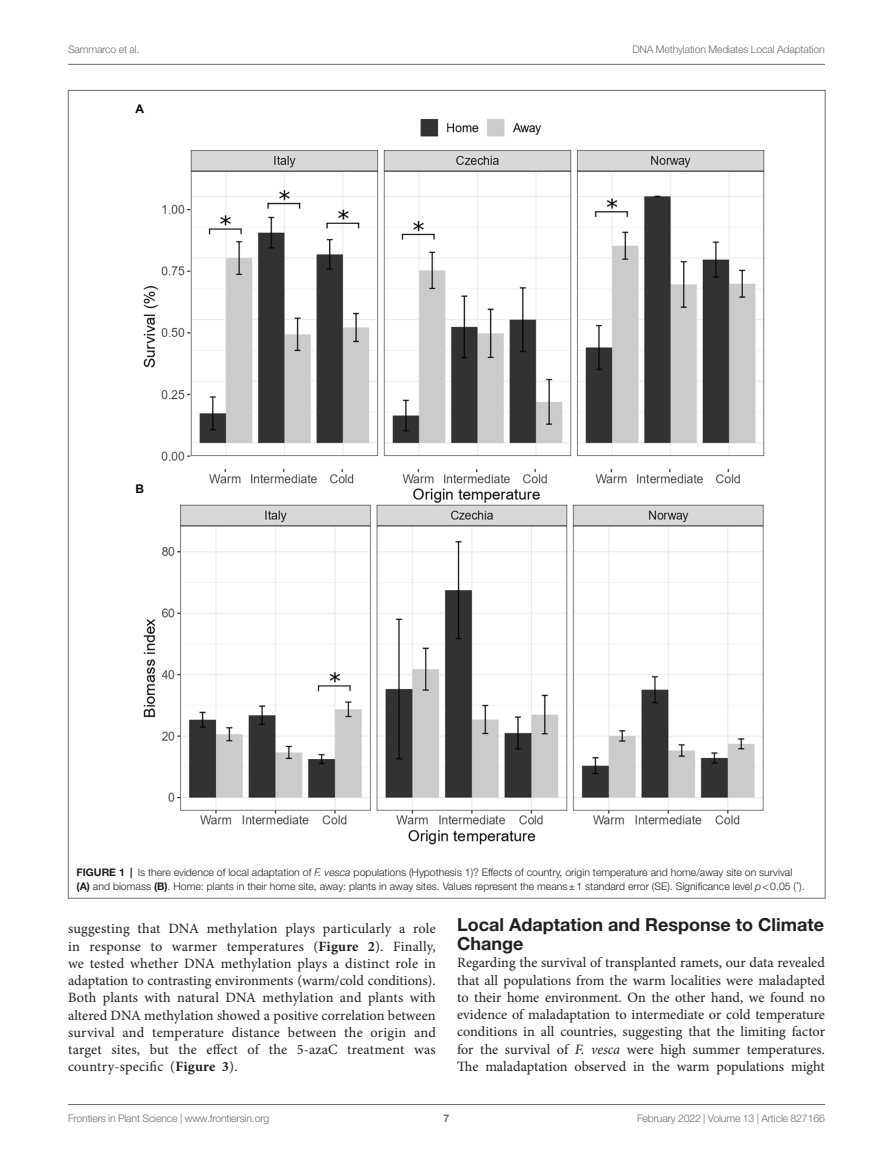
<style>
.page{position:relative;width:893px;height:1170px;background:#fff}
.page>*{position:absolute;margin:0;border:0;box-sizing:border-box;transform-origin:0 0}
.HEAD_2{font:700 18px/18.8px "Helvetica Neue LT Std";color:#231f20}
.TEXT_FLUSH{font:14.25px/17.2px "Minion Pro";letter-spacing:.005em;color:#231f20;text-align:justify}
.t1{font:700 12px "Arial";color:#040503}
.FIG_LEG{font:300 10.5px/14.2px "Helvetica Neue LT Std";color:#231f20}
.t2{font:300 10.5px "Helvetica Neue LT Std";letter-spacing:-.015em;color:#6c6d70}
.t3{font:700 10.5px "Helvetica Neue LT Std";color:#6c6d70}
.s1{font-weight:700}
.s2{font-style:italic}
</style>
<div class="page">
<hr style="left:68px;top:64px;width:757px;height:1px;background:#6c6d70">
<hr style="left:68px;top:1104px;width:757px;height:1px;background:#6c6d70">
<img style="left:143px;top:118px;width:622px;height:727px">
<p class="t2" style="left:68px;top:42px;width:73px">Sammarco et al.</p>
<p class="t2" style="left:633px;top:42px;width:194px">DNA Methylation Mediates Local Adaptation</p>
<p class="t1" style="left:136px;top:100px;width:10px">A</p>
<p class="t1" style="left:136px;top:481px;width:10px">B</p>
<p class="FIG_LEG" style="left:77px;top:864px;width:729px"><span class="s1">FIGURE 1 |</span> Is there evidence of local adaptation of <span class="s2">F. vesca</span> populations (Hypothesis 1)? Effects of country, origin temperature and home/away site on survival <span class="s1">(A)</span> and biomass <span class="s1">(B)</span>. Home: plants in their home site, away: plants in away sites. Values represent the means±1 standard error (SE). Significance level <span class="s2">p</span>&lt;0.05 (<sup>*</sup>).</p>
<p class="TEXT_FLUSH" style="left:68px;top:920px;width:369px">suggesting that DNA methylation plays particularly a role in response to warmer temperatures (<span class="s1">Figure 2</span>). Finally, we tested whether DNA methylation plays a distinct role in adaptation to contrasting environments (warm/cold conditions).<br>Both plants with natural DNA methylation and plants with altered DNA methylation showed a positive correlation between survival and temperature distance between the origin and target sites, but the effect of the 5-azaC treatment was country-specific (<span class="s1">Figure 3</span>).</p>
<p class="HEAD_2" style="left:457px;top:915px;width:368px">Local Adaptation and Response to Climate<br>Change</p>
<p class="TEXT_FLUSH" style="left:457px;top:954px;width:369px">Regarding the survival of transplanted ramets, our data revealed that all populations from the warm localities were maladapted to their home environment. On the other hand, we found no evidence of maladaptation to intermediate or cold temperature conditions in all countries, suggesting that the limiting factor for the survival of <span class="s2">F. vesca</span> were high summer temperatures.<br>The maladaptation observed in the warm populations might</p>
<p class="t2" style="left:68px;top:1111px;width:203px">Frontiers in Plant Science | www.frontiersin.org</p>
<p class="t3" style="left:444px;top:1111px;width:7px">7</p>
<p class="t2" style="left:637px;top:1111px;width:189px">February 2022 | Volume 13 | Article 827166</p>
</div>
